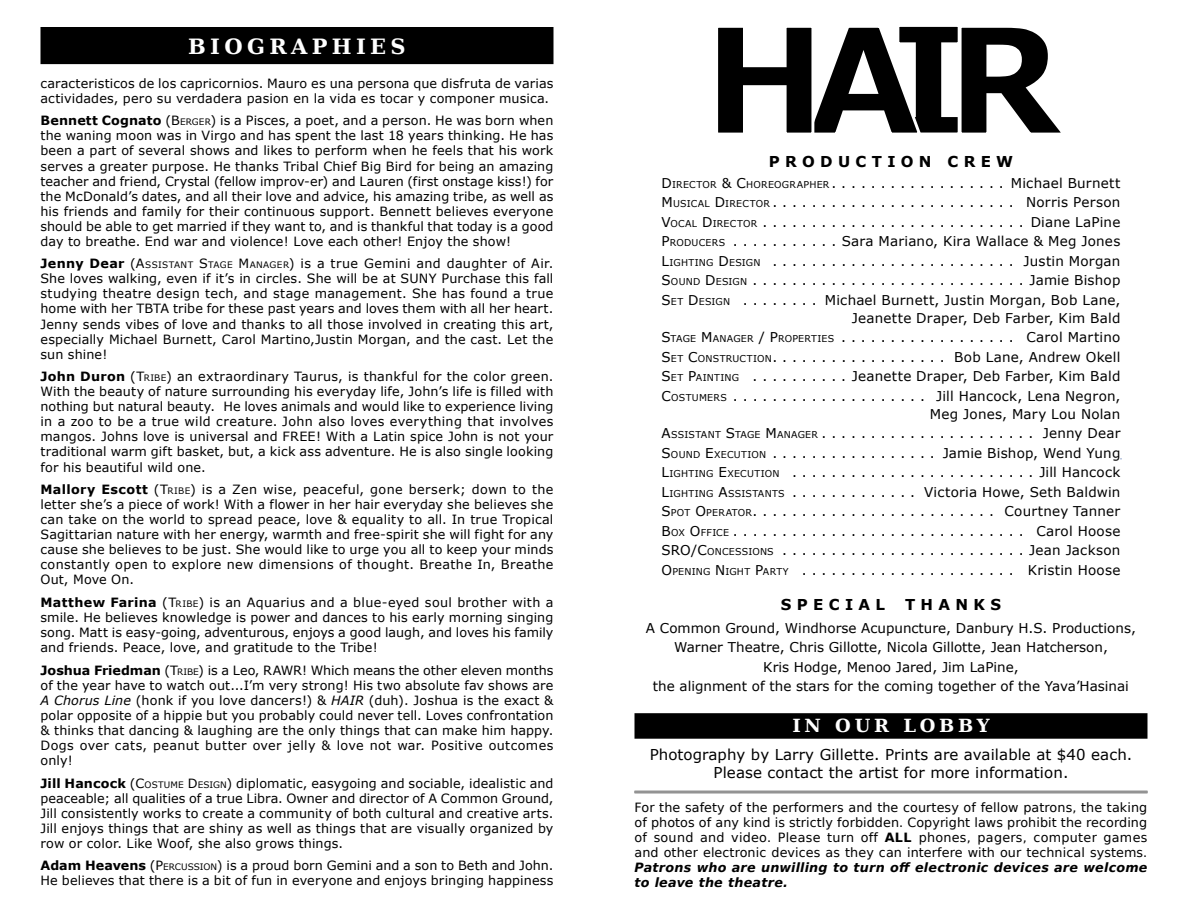
<style>
.page{position:relative;width:1188px;height:918px;background:#fff}
.page>*{position:absolute;margin:0;border:0;box-sizing:border-box;transform-origin:0 0}
.t1{font:700 21px "DejaVu Serif";letter-spacing:.205em;color:#fff}
.t2{font:700 18px "DejaVu Serif";letter-spacing:.205em;color:#fff}
.t3{font:15px/18px "Verdana";letter-spacing:.005em;color:#000;text-align:center}
.t4{font:700 15px "Verdana";color:#000}
.t5{font:13.5px/19.5px "Verdana";color:#000;text-align:justify}
.t6{font:12.75px/15px "Verdana";letter-spacing:.01em;color:#000;text-align:justify}
.t7{font:12.75px/15px "DejaVu Sans";letter-spacing:.005em;color:#000;text-align:justify}
.t8{font:italic 700 12.75px/15px "DejaVu Sans";letter-spacing:.015em;color:#000}
.s1{font-weight:700}
.s2{font-size:8.85px}
.s3{font-style:italic}
.s4{font-size:9.45px}
</style>
<div class="page">
<div style="left:44px;top:30px;width:506px;height:31px;background:#000"></div>
<div style="left:40px;top:27px;width:514px;height:37px;border:6px solid #000"></div>
<div style="left:638px;top:716px;width:506px;height:20px;background:#000"></div>
<div style="left:634px;top:713px;width:514px;height:26px;border:6px solid #000"></div>
<svg style="left:718px;top:26px;width:343px;height:107px"></svg>
<hr style="left:635px;top:791px;width:512px;height:3px;background:#939393">
<h1 class="t1" style="left:188px;top:30px;width:219px">BIOGRAPHIES</h1>
<p class="t6" style="left:40px;top:75px;width:515px">caracteristicos de los capricornios. Mauro es una persona que disfruta de varias actividades, pero su verdadera pasion en la vida es tocar y componer musica.</p>
<p class="t6" style="left:40px;top:113px;width:514px"><span class="s1">Bennett Cognato</span> (B<span class="s2">ERGER</span>) is a Pisces, a poet, and a person. He was born when the waning moon was in Virgo and has spent the last 18 years thinking. He has been a part of several shows and likes to perform when he feels that his work serves a greater purpose. He thanks Tribal Chief Big Bird for being an amazing teacher and friend, Crystal (fellow improv-er) and Lauren (first onstage kiss!) for the McDonald’s dates, and all their love and advice, his amazing tribe, as well as his friends and family for their continuous support. Bennett believes everyone should be able to get married if they want to, and is thankful that today is a good day to breathe. End war and violence! Love each other! Enjoy the show!</p>
<p class="t6" style="left:40px;top:256px;width:515px"><span class="s1">Jenny Dear</span> (A<span class="s2">SSISTANT</span> S<span class="s2">TAGE</span> M<span class="s2">ANAGER</span>) is a true Gemini and daughter of Air.<br>She loves walking, even if it’s in circles. She will be at SUNY Purchase this fall studying theatre design tech, and stage management. She has found a true home with her TBTA tribe for these past years and loves them with all her heart.<br>Jenny sends vibes of love and thanks to all those involved in creating this art, especially Michael Burnett, Carol Martino,Justin Morgan, and the cast. Let the sun shine!</p>
<p class="t6" style="left:40px;top:369px;width:514px"><span class="s1">John Duron</span> (T<span class="s2">RIBE</span>) an extraordinary Taurus, is thankful for the color green.<br>With the beauty of nature surrounding his everyday life, John’s life is filled with nothing but natural beauty. He loves animals and would like to experience living in a zoo to be a true wild creature. John also loves everything that involves mangos. Johns love is universal and FREE! With a Latin spice John is not your traditional warm gift basket, but, a kick ass adventure. He is also single looking for his beautiful wild one.</p>
<p class="t6" style="left:40px;top:482px;width:515px"><span class="s1">Mallory Escott</span> (T<span class="s2">RIBE</span>) is a Zen wise, peaceful, gone berserk; down to the letter she’s a piece of work! With a flower in her hair everyday she believes she can take on the world to spread peace, love &amp; equality to all. In true Tropical Sagittarian nature with her energy, warmth and free-spirit she will fight for any cause she believes to be just. She would like to urge you all to keep your minds constantly open to explore new dimensions of thought. Breathe In, Breathe Out, Move On.</p>
<p class="t6" style="left:40px;top:595px;width:515px"><span class="s1">Matthew Farina</span> (T<span class="s2">RIBE</span>) is an Aquarius and a blue-eyed soul brother with a smile. He believes knowledge is power and dances to his early morning singing song. Matt is easy-going, adventurous, enjoys a good laugh, and loves his family and friends. Peace, love, and gratitude to the Tribe!</p>
<p class="t6" style="left:40px;top:662px;width:515px"><span class="s1">Joshua Friedman</span> (T<span class="s2">RIBE</span>) is a Leo, RAWR! Which means the other eleven months of the year have to watch out...I’m very strong! His two absolute fav shows are <span class="s3">A Chorus Line</span> (honk if you love dancers!) &amp; <span class="s3">HAIR</span> (duh). Joshua is the exact &amp; polar opposite of a hippie but you probably could never tell. Loves confrontation &amp; thinks that dancing &amp; laughing are the only things that can make him happy.<br>Dogs over cats, peanut butter over jelly &amp; love not war. Positive outcomes only!</p>
<p class="t6" style="left:40px;top:775px;width:515px"><span class="s1">Jill Hancock</span> (C<span class="s2">OSTUME</span> D<span class="s2">ESIGN</span>) diplomatic, easygoing and sociable, idealistic and peaceable; all qualities of a true Libra. Owner and director of A Common Ground, Jill consistently works to create a community of both cultural and creative arts.<br>Jill enjoys things that are shiny as well as things that are visually organized by row or color. Like Woof, she also grows things.</p>
<p class="t6" style="left:40px;top:858px;width:514px"><span class="s1">Adam Heavens</span> (P<span class="s2">ERCUSSION</span>) is a proud born Gemini and a son to Beth and John.<br>He believes that there is a bit of fun in everyone and enjoys bringing happiness</p>
<p class="t4" style="left:769px;top:151px;width:246px">P R O D U C T I O N C R E W</p>
<p class="t5" style="left:662px;top:173px;width:460px">D<span class="s4">IRECTOR</span> &amp; C<span class="s4">HOREOGRAPHER</span> . . . . . . . . . . . . . . . . . . Michael Burnett M<span class="s4">USICAL</span> D<span class="s4">IRECTOR</span> . . . . . . . . . . . . . . . . . . . . . . . . . Norris Person V<span class="s4">OCAL</span> D<span class="s4">IRECTOR</span> . . . . . . . . . . . . . . . . . . . . . . . . . . . Diane LaPine P<span class="s4">RODUCERS</span> . . . . . . . . . . . Sara Mariano, Kira Wallace &amp; Meg Jones L<span class="s4">IGHTING</span> D<span class="s4">ESIGN</span> . . . . . . . . . . . . . . . . . . . . . . . . . Justin Morgan S<span class="s4">OUND</span> D<span class="s4">ESIGN</span> . . . . . . . . . . . . . . . . . . . . . . . . . . . . Jamie Bishop S<span class="s4">ET</span> D<span class="s4">ESIGN</span> . . . . . . . . Michael Burnett, Justin Morgan, Bob Lane,</p>
<p class="t5" style="left:662px;top:308px;width:460px;text-indent:190px">Jeanette Draper, Deb Farber, Kim Bald S<span class="s4">TAGE</span> M<span class="s4">ANAGER</span> / P<span class="s4">ROPERTIES</span> . . . . . . . . . . . . . . . . . . Carol Martino S<span class="s4">ET</span> C<span class="s4">ONSTRUCTION</span>. . . . . . . . . . . . . . . . . . Bob Lane, Andrew Okell S<span class="s4">ET</span> P<span class="s4">AINTING</span> . . . . . . . . . . Jeanette Draper, Deb Farber, Kim Bald C<span class="s4">OSTUMERS</span> . . . . . . . . . . . . . . . . . . . . Jill Hancock, Lena Negron,</p>
<p class="t5" style="left:662px;top:404px;width:460px;text-indent:268px">Meg Jones, Mary Lou Nolan A<span class="s4">SSISTANT</span> S<span class="s4">TAGE</span> M<span class="s4">ANAGER</span> . . . . . . . . . . . . . . . . . . . . . . Jenny Dear S<span class="s4">OUND</span> E<span class="s4">XECUTION</span> . . . . . . . . . . . . . . . . . Jamie Bishop, Wend Yung L<span class="s4">IGHTING</span> E<span class="s4">XECUTION</span> . . . . . . . . . . . . . . . . . . . . . . . . . Jill Hancock L<span class="s4">IGHTING</span> A<span class="s4">SSISTANTS</span> . . . . . . . . . . . . . Victoria Howe, Seth Baldwin S<span class="s4">POT</span> O<span class="s4">PERATOR</span>. . . . . . . . . . . . . . . . . . . . . . . . . Courtney Tanner B<span class="s4">OX</span> O<span class="s4">FFICE</span> . . . . . . . . . . . . . . . . . . . . . . . . . . . . . . Carol Hoose SRO/C<span class="s4">ONCESSIONS</span> . . . . . . . . . . . . . . . . . . . . . . . . . Jean Jackson O<span class="s4">PENING</span> N<span class="s4">IGHT</span> P<span class="s4">ARTY</span> . . . . . . . . . . . . . . . . . . . . . . Kristin Hoose</p>
<p class="t4" style="left:781px;top:594px;width:106px">S P E C I A L</p>
<p class="t4" style="left:905px;top:594px;width:98px">T H A N K S</p>
<p class="t5" style="left:646px;top:618px;width:492px;text-align:center">A Common Ground, Windhorse Acupuncture, Danbury H.S. Productions, Warner Theatre, Chris Gillotte, Nicola Gillotte, Jean Hatcherson,<br>Kris Hodge, Menoo Jared, Jim LaPine,<br>the alignment of the stars for the coming together of the Yava’Hasinai</p>
<h2 class="t2" style="left:792px;top:711px;width:199px">IN OUR LOBBY</h2>
<p class="t3" style="left:650px;top:745px;width:484px">Photography by Larry Gillette. Prints are available at $40 each.<br>Please contact the artist for more information.</p>
<p class="t7" style="left:635px;top:800px;width:514px">For the safety of the performers and the courtesy of fellow patrons, the taking of photos of any kind is strictly forbidden. Copyright laws prohibit the recording of sound and video. Please turn off <span class="s1">ALL</span> phones, pagers, computer games and other electronic devices as they can interfere with our technical systems.</p>
<p class="t8" style="left:635px;top:860px;width:514px">Patrons who are unwilling to turn off electronic devices are welcome to leave the theatre.</p>
</div>
